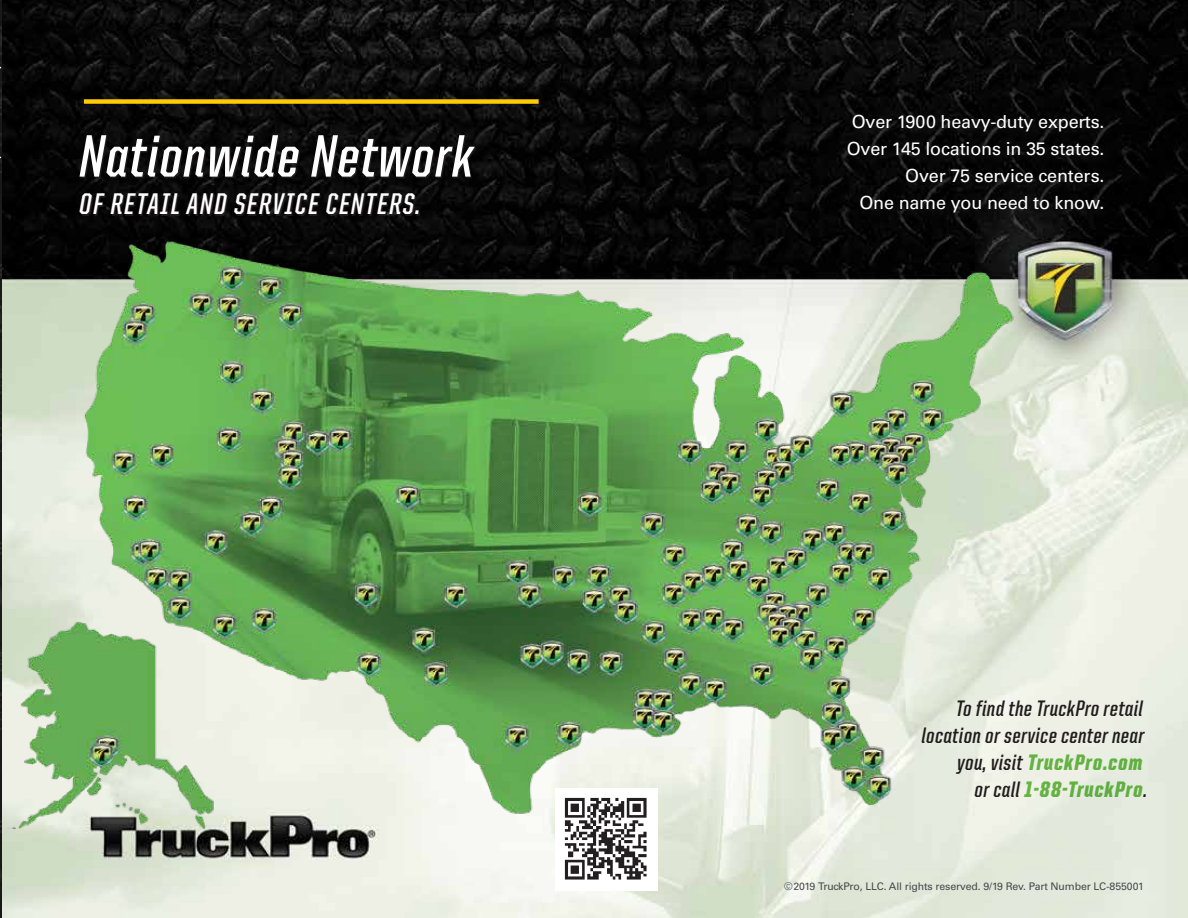
<style>
.page{position:relative;width:1188px;height:918px;background:#fff}
.page>*{position:absolute;margin:0;border:0;box-sizing:border-box;transform-origin:0 0}
.t1{font:700 60px "United Italic Cond";letter-spacing:.02em;color:#fff}
.t2{font:700 30px "United Italic Cond";letter-spacing:.05em;color:#fff}
.t3{font:700 22.5px/27px "United Italic Cond";letter-spacing:.02em;color:#231f20;text-align:right}
.t4{font:18px/27px "Univers LT Std";letter-spacing:-.01em;color:#fff;text-align:right}
.t5{font:10.5px "Univers LT Std";letter-spacing:-.01em;color:#46494b}
.s1{font-weight:900;color:#6bbe4a}
</style>
<div class="page">
<img style="left:0;top:0;width:1188px;height:918px">
<div style="left:844px;top:112px;width:272px;height:112px;background:#231f20;opacity:.75"></div>
<svg style="left:80px;top:136px;width:397px;height:80px;background:#0f0e0f"></svg>
<div style="left:84px;top:99px;width:455px;height:5px;background:#ffcb05"></div>
<img style="left:555px;top:828px;width:103px;height:62px">
<img style="left:0;top:237px;width:1024px;height:591px">
<h1 class="t1" style="left:80px;top:125px;width:396px">Nationwide Network</h1>
<h2 class="t2" style="left:80px;top:188px;width:343px">OF RETAIL AND SERVICE CENTERS.</h2>
<p class="t4" style="left:847px;top:108px;width:259px">Over 1900 heavy-duty experts.<br>Over 145 locations in 35 states.<br>Over 75 service centers.<br>One name you need to know.</p>
<p class="t3" style="left:922px;top:694px;width:227px">To find the TruckPro retail location or service center near you, visit <span class="s1">TruckPro.com<br></span>or call <span class="s1">1-88-TruckPro</span>.</p>
<p class="t5" style="left:784px;top:880px;width:361px">©2019 TruckPro, LLC. All rights reserved. 9/19 Rev. Part Number LC-855001</p>
</div>
